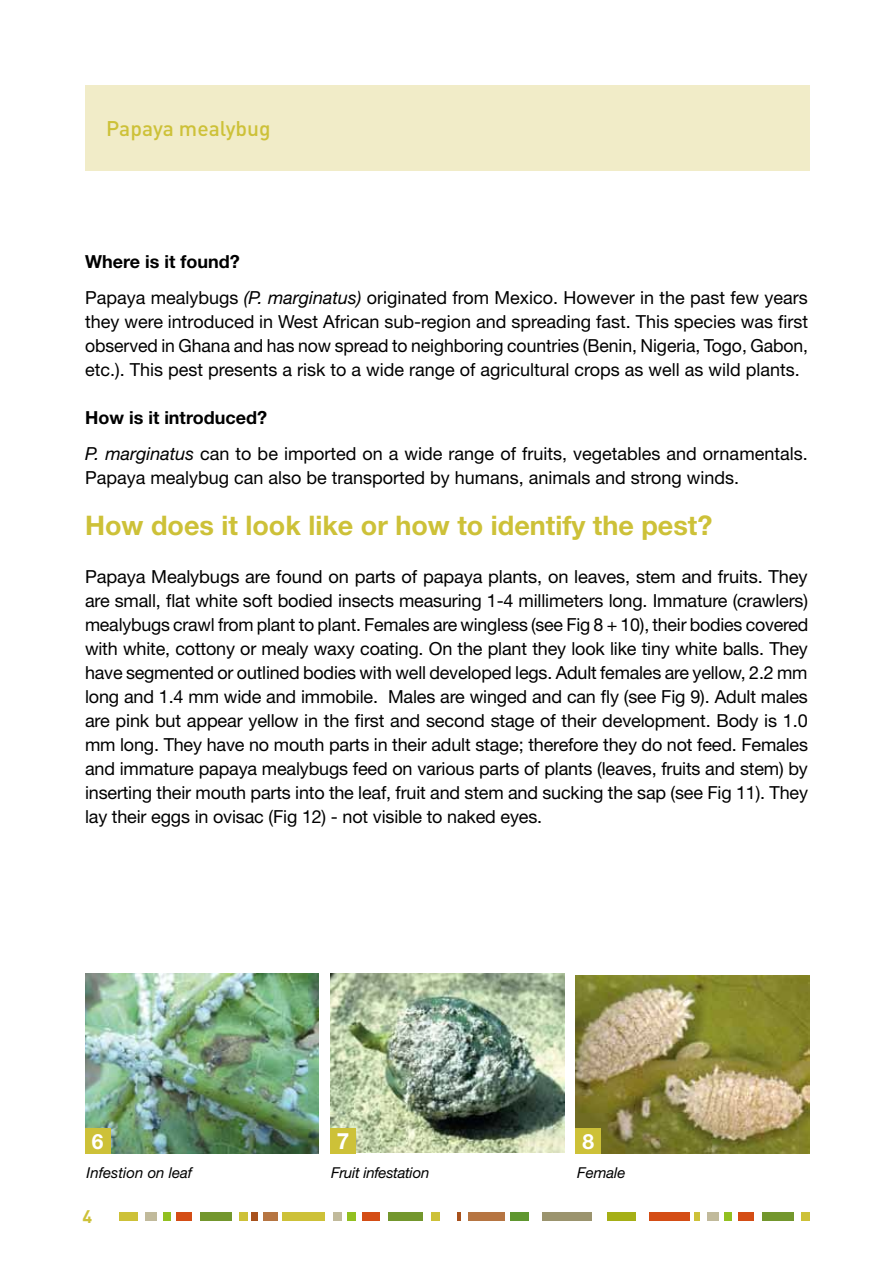
<style>
.page{position:relative;width:893px;height:1263px;background:#fff}
.page>*{position:absolute;margin:0;border:0;box-sizing:border-box;transform-origin:0 0}
.t1{font:700 27px "Helvetica Neue LT Std";color:#cdc138}
.t2{font:700 22.5px "Helvetica Neue LT Std";color:#fff}
.t3{font:500 21px "DIN";color:#cdc138}
.t4{font:700 21px "Helvetica Neue LT Std";color:#fff}
.t5{font:18px/24px "Helvetica Neue LT Std";color:#000}
.t6{font:700 18px "DIN";color:#cdc138}
.t7{font:italic 15px "Helvetica Neue LT Std";color:#000}
.t8{font:italic 15px "Helvetica Neue LT Std";letter-spacing:-.02em;color:#000}
.s1{font-weight:700}
.s2{font-style:italic}
</style>
<div class="page">
<div style="left:649px;top:1212px;width:41px;height:8px;background:#d44d15"></div>
<div style="left:431px;top:1212px;width:8px;height:8px;background:#cdc138"></div>
<div style="left:607px;top:1212px;width:29px;height:8px;background:#a5af16"></div>
<div style="left:542px;top:1212px;width:49px;height:8px;background:#9b946e"></div>
<div style="left:510px;top:1212px;width:19px;height:8px;background:#5f972f"></div>
<div style="left:468px;top:1212px;width:37px;height:8px;background:#b67542"></div>
<svg style="left:457px;top:1212px;width:4px;height:8px"></svg>
<div style="left:363px;top:1212px;width:17px;height:8px;background:#d44d15"></div>
<div style="left:388px;top:1212px;width:34px;height:8px;background:#73972d"></div>
<div style="left:348px;top:1212px;width:8px;height:8px;background:#92c020"></div>
<div style="left:333px;top:1212px;width:8px;height:8px;background:#c1ba9b"></div>
<div style="left:283px;top:1212px;width:42px;height:8px;background:#cdc138"></div>
<div style="left:240px;top:1212px;width:8px;height:8px;background:#cdc138"></div>
<div style="left:801px;top:1212px;width:8px;height:8px;background:#cdc138"></div>
<div style="left:263px;top:1212px;width:15px;height:8px;background:#b67542"></div>
<div style="left:251px;top:1212px;width:7px;height:8px;background:#a8511c"></div>
<div style="left:177px;top:1212px;width:15px;height:8px;background:#d44d15"></div>
<div style="left:738px;top:1212px;width:16px;height:8px;background:#d44d15"></div>
<div style="left:200px;top:1212px;width:32px;height:8px;background:#73972d"></div>
<div style="left:762px;top:1212px;width:31px;height:8px;background:#73972d"></div>
<div style="left:163px;top:1212px;width:8px;height:8px;background:#92c020"></div>
<div style="left:724px;top:1212px;width:8px;height:8px;background:#92c020"></div>
<div style="left:145px;top:1212px;width:12px;height:8px;background:#c1ba9b"></div>
<div style="left:707px;top:1212px;width:11px;height:8px;background:#c1ba9b"></div>
<div style="left:119px;top:1212px;width:19px;height:8px;background:#cdc138"></div>
<div style="left:694px;top:1212px;width:5px;height:8px;background:#cdc138"></div>
<div style="left:85px;top:85px;width:724px;height:85px;background:#f1ecc8"></div>
<img style="left:85px;top:974px;width:234px;height:180px">
<img style="left:330px;top:974px;width:234px;height:178px">
<img style="left:576px;top:975px;width:233px;height:179px">
<div style="left:85px;top:1128px;width:26px;height:26px;background:#cdc138"></div>
<div style="left:330px;top:1128px;width:26px;height:26px;background:#cdc138"></div>
<div style="left:576px;top:1128px;width:25px;height:26px;background:#cdc138"></div>
<p class="t3" style="left:106px;top:115px;width:166px">Papaya mealybug</p>
<p class="t5" style="left:85px;top:243px;width:724px;line-height:36px"><span class="s1">Where is it found?<br></span>Papaya mealybugs <span class="s2">(P. marginatus)</span> originated from Mexico. However in the past few years</p>
<p class="t5" style="left:85px;top:309px;width:725px;text-align:justify">they were introduced in West African sub-region and spreading fast. This species was first observed in Ghana and has now spread to neighboring countries (Benin, Nigeria, Togo, Gabon, etc.). This pest presents a risk to a wide range of agricultural crops as well as wild plants.</p>
<p class="t5" style="left:85px;top:399px;width:724px;line-height:36px"><span class="s1">How is it introduced?<br></span><span class="s2">P. marginatus</span> can to be imported on a wide range of fruits, vegetables and ornamentals.</p>
<p class="t5" style="left:85px;top:465px;width:656px">Papaya mealybug can also be transported by humans, animals and strong winds.</p>
<h1 class="t1" style="left:85px;top:509px;width:629px">How does it look like or how to identify the pest?</h1>
<p class="t5" style="left:85px;top:564px;width:725px;text-align:justify">Papaya Mealybugs are found on parts of papaya plants, on leaves, stem and fruits. They are small, flat white soft bodied insects measuring 1-4 millimeters long. Immature (crawlers) mealybugs crawl from plant to plant. Females are wingless (see Fig 8 + 10), their bodies covered with white, cottony or mealy waxy coating. On the plant they look like tiny white balls. They have segmented or outlined bodies with well developed legs. Adult females are yellow, 2.2 mm long and 1.4 mm wide and immobile. Males are winged and can fly (see Fig 9). Adult males are pink but appear yellow in the first and second stage of their development. Body is 1.0 mm long. They have no mouth parts in their adult stage; therefore they do not feed. Females and immature papaya mealybugs feed on various parts of plants (leaves, fruits and stem) by inserting their mouth parts into the leaf, fruit and stem and sucking the sap (see Fig 11). They lay their eggs in ovisac (Fig 12) - not visible to naked eyes.</p>
<p class="t4" style="left:92px;top:1128px;width:13px">6</p>
<p class="t2" style="left:337px;top:1127px;width:14px">7</p>
<p class="t4" style="left:582px;top:1128px;width:13px">8</p>
<p class="t7" style="left:87px;top:1164px;width:107px">Infestion on leaf</p>
<p class="t8" style="left:331px;top:1164px;width:100px">Fruit infestation</p>
<p class="t7" style="left:577px;top:1164px;width:50px">Female</p>
<p class="t6" style="left:82px;top:1204px;width:11px">4</p>
</div>
